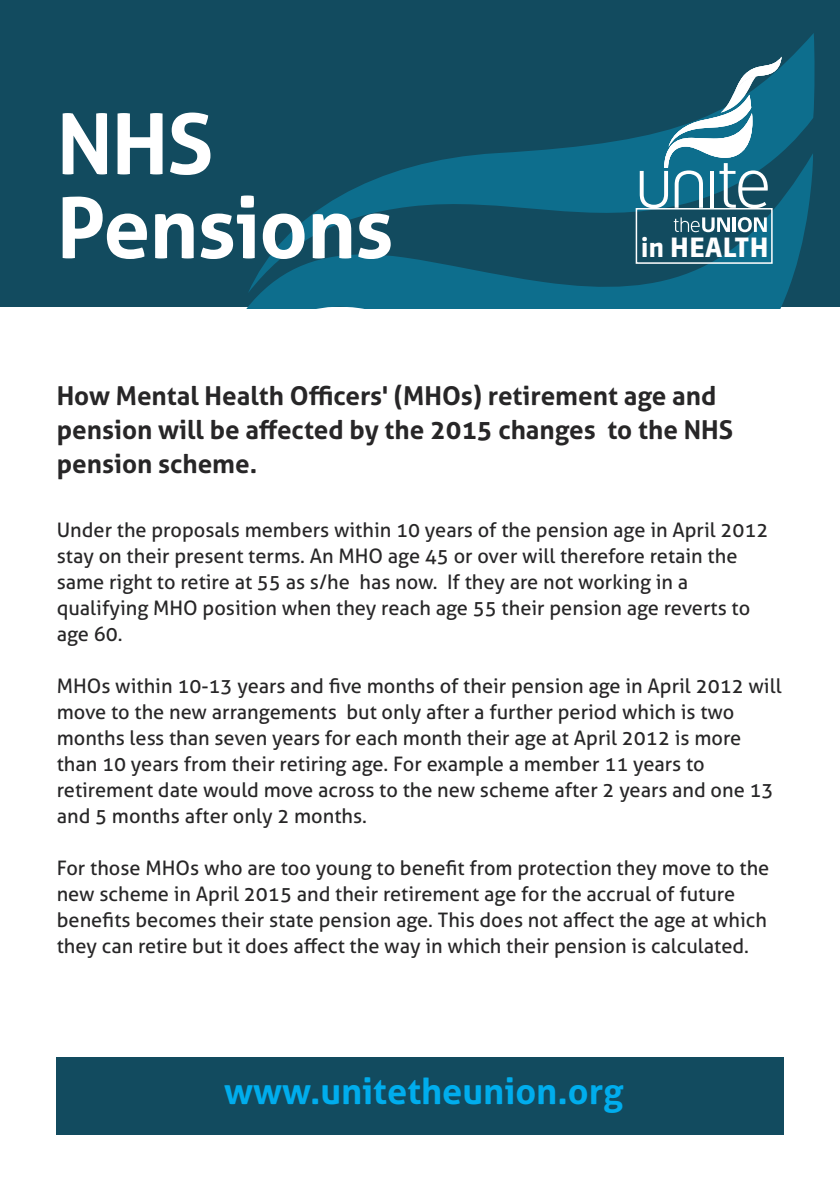
<style>
.page{position:relative;width:840px;height:1191px;background:#fff}
.page>*{position:absolute;margin:0;border:0;box-sizing:border-box;transform-origin:0 0}
.t1{font:700 84px/84px "Aller";letter-spacing:-.015em;color:#fff}
.t2{font:700 36px "Aller";color:#00aded}
.t3{font:700 26.4px "Sanuk OT";color:#fff}
.t4{font:700 26px/34px "Aller";color:#272627}
.t5{font:20px/26px "Aller";color:#272627}
</style>
<div class="page">
<div style="left:0;top:0;width:839px;height:307px;background:#124b5f"></div>
<svg style="left:503px;top:33px;width:311px;height:141px"></svg>
<svg style="left:247px;top:153px;width:565px;height:155px;fill:#0d6d8c"></svg>
<div style="left:635px;top:208px;width:137px;height:56px;border:2px solid #fff"></div>
<hr style="left:732px;top:217px;width:3px;height:15px;background:#fff">
<svg style="left:737px;top:217px;width:29px;height:15px"></svg>
<svg style="left:673px;top:217px;width:56px;height:15px"></svg>
<svg style="left:639px;top:57px;width:142px;height:151px"></svg>
<div style="left:57px;top:1057px;width:725px;height:77px;background:#124b5f"></div>
<h1 class="t1" style="left:57px;top:102px;width:338px">NHS<br>Pensions</h1>
<h3 class="t3" style="left:640px;top:237px;width:130px">in HEALTH</h3>
<h3 class="t4" style="left:57px;top:378px;width:677px">How Mental Health Officers' (MHOs) retirement age and pension will be affected by the 2015 changes to the NHS pension scheme.</h3>
<p class="t5" style="left:57px;top:516px;width:713px">Under the proposals members within 10 years of the pension age in April 2012 stay on their present terms. An MHO age 45 or over will therefore retain the same right to retire at 55 as s/he has now. If they are not working in a qualifying MHO position when they reach age 55 their pension age reverts to age 60.</p>
<p class="t5" style="left:57px;top:672px;width:726px">MHOs within 10-13 years and five months of their pension age in April 2012 will move to the new arrangements but only after a further period which is two months less than seven years for each month their age at April 2012 is more than 10 years from their retiring age. For example a member 11 years to retirement date would move across to the new scheme after 2 years and one 13 and 5 months after only 2 months.</p>
<p class="t5" style="left:57px;top:854px;width:713px">For those MHOs who are too young to benefit from protection they move to the new scheme in April 2015 and their retirement age for the accrual of future benefits becomes their state pension age. This does not affect the age at which they can retire but it does affect the way in which their pension is calculated.</p>
<h2 class="t2" style="left:224px;top:1069px;width:401px">www.unitetheunion.org</h2>
</div>
